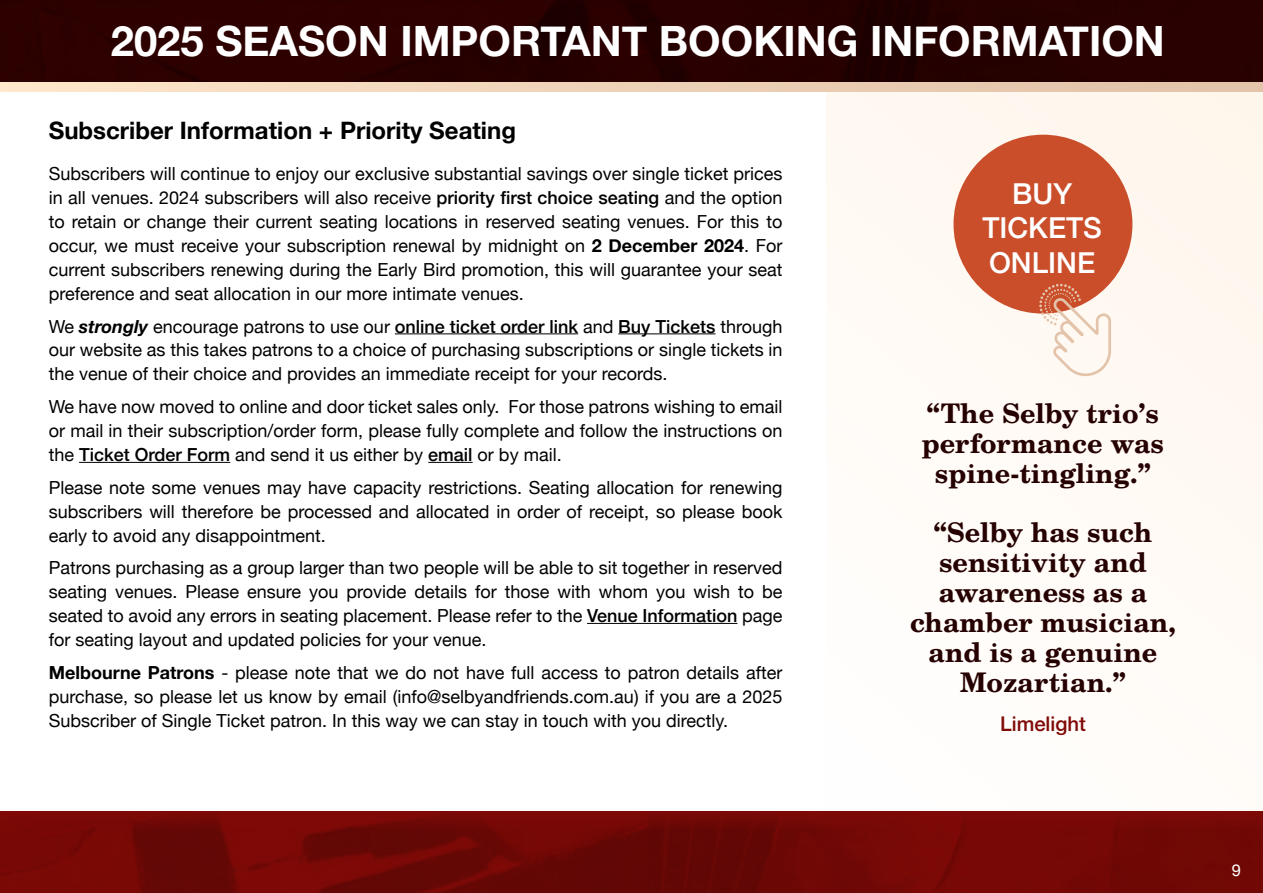
<style>
.page{position:relative;width:1263px;height:893px;background:#fff}
.page>*{position:absolute;margin:0;border:0;box-sizing:border-box;transform-origin:0 0}
.t1{font:700 41.85px "Helvetica Neue";color:#fff}
.t2{font:500 28.8px/34.7px "Helvetica Neue";color:#fff;text-align:center}
.t3{font:700 27px/30px "Te X Gyre Schola";color:#260101;text-align:center}
.t4{font:700 24px "Helvetica Neue";color:#000}
.t5{font:500 20.25px "Helvetica Neue";color:#7f0a07}
.t6{font:18px/24px "Helvetica Neue";color:#000;text-align:justify}
.t7{font:16.5px "Helvetica Neue";color:#fff}
.s1{font-weight:500}
.s2{font-weight:700}
.s3{font-weight:700;font-style:italic}
</style>
<div class="page">
<div style="left:826px;top:82px;width:437px;height:729px;background:#fffaf6"></div>
<img style="left:0;top:0;width:1263px;height:82px">
<img style="left:0;top:811px;width:1263px;height:82px">
<hr style="left:395px;top:333px;width:183px;height:1px;background:#000">
<hr style="left:618px;top:333px;width:97px;height:1px;background:#000">
<hr style="left:79px;top:462px;width:151px;height:1px;background:#000">
<hr style="left:428px;top:462px;width:45px;height:1px;background:#000">
<hr style="left:587px;top:623px;width:150px;height:1px;background:#000">
<div style="left:953px;top:135px;width:179px;height:179px;background:#cb4e2b;border-radius:50%"></div>
<svg style="left:1039px;top:284px;width:72px;height:92px"></svg>
<svg style="left:0;top:82px;width:1263px;height:9px;background:#eed3b8"></svg>
<h1 class="t1" style="left:111px;top:8px;width:1055px">2025 SEASON IMPORTANT BOOKING INFORMATION</h1>
<h3 class="t4" style="left:49px;top:112px;width:469px">Subscriber Information + Priority Seating</h3>
<p class="t6" style="left:49px;top:163px;width:735px">Subscribers will continue to enjoy our exclusive substantial savings over single ticket prices in all venues. 2024 subscribers will also receive <span class="s1">priority first choice seating</span> and the option to retain or change their current seating locations in reserved seating venues. For this to occur, we must receive your subscription renewal by midnight on <span class="s2">2 December 2024</span>. For current subscribers renewing during the Early Bird promotion, this will guarantee your seat preference and seat allocation in our more intimate venues.</p>
<p class="t6" style="left:49px;top:315px;width:735px">We <span class="s3">strongly</span> encourage patrons to use our <span class="s1">online ticket order link</span> and <span class="s1">Buy Tickets</span> through our website as this takes patrons to a choice of purchasing subscriptions or single tickets in the venue of their choice and provides an immediate receipt for your records.</p>
<p class="t6" style="left:49px;top:396px;width:735px">We have now moved to online and door ticket sales only. For those patrons wishing to email or mail in their subscription/order form, please fully complete and follow the instructions on the <span class="s1">Ticket Order Form</span> and send it us either by <span class="s1">email</span> or by mail.</p>
<p class="t6" style="left:49px;top:476px;width:735px">Please note some venues may have capacity restrictions. Seating allocation for renewing subscribers will therefore be processed and allocated in order of receipt, so please book early to avoid any disappointment.</p>
<p class="t6" style="left:49px;top:557px;width:735px">Patrons purchasing as a group larger than two people will be able to sit together in reserved seating venues. Please ensure you provide details for those with whom you wish to be seated to avoid any errors in seating placement. Please refer to the <span class="s1">Venue Information</span> page for seating layout and updated policies for your venue.</p>
<p class="t6" style="left:49px;top:661px;width:735px"><span class="s2">Melbourne Patrons</span> - please note that we do not have full access to patron details after purchase, so please let us know by email (info@selbyandfriends.com.au) if you are a 2025<br>Subscriber of Single Ticket patron. In this way we can stay in touch with you directly.</p>
<h2 class="t2" style="left:982px;top:174px;width:121px">BUY<br>TICKETS<br>ONLINE</h2>
<h3 class="t3" style="left:922px;top:397px;width:244px">“The Selby trio’s performance was spine-tingling.”</h3>
<h3 class="t3" style="left:910px;top:516px;width:267px">“Selby has such sensitivity and awareness as a chamber musician, and is a genuine<br>Mozartian.”</h3>
<p class="t5" style="left:1000px;top:707px;width:87px">Limelight</p>
<p class="t7" style="left:1232px;top:858px;width:11px">9</p>
</div>
